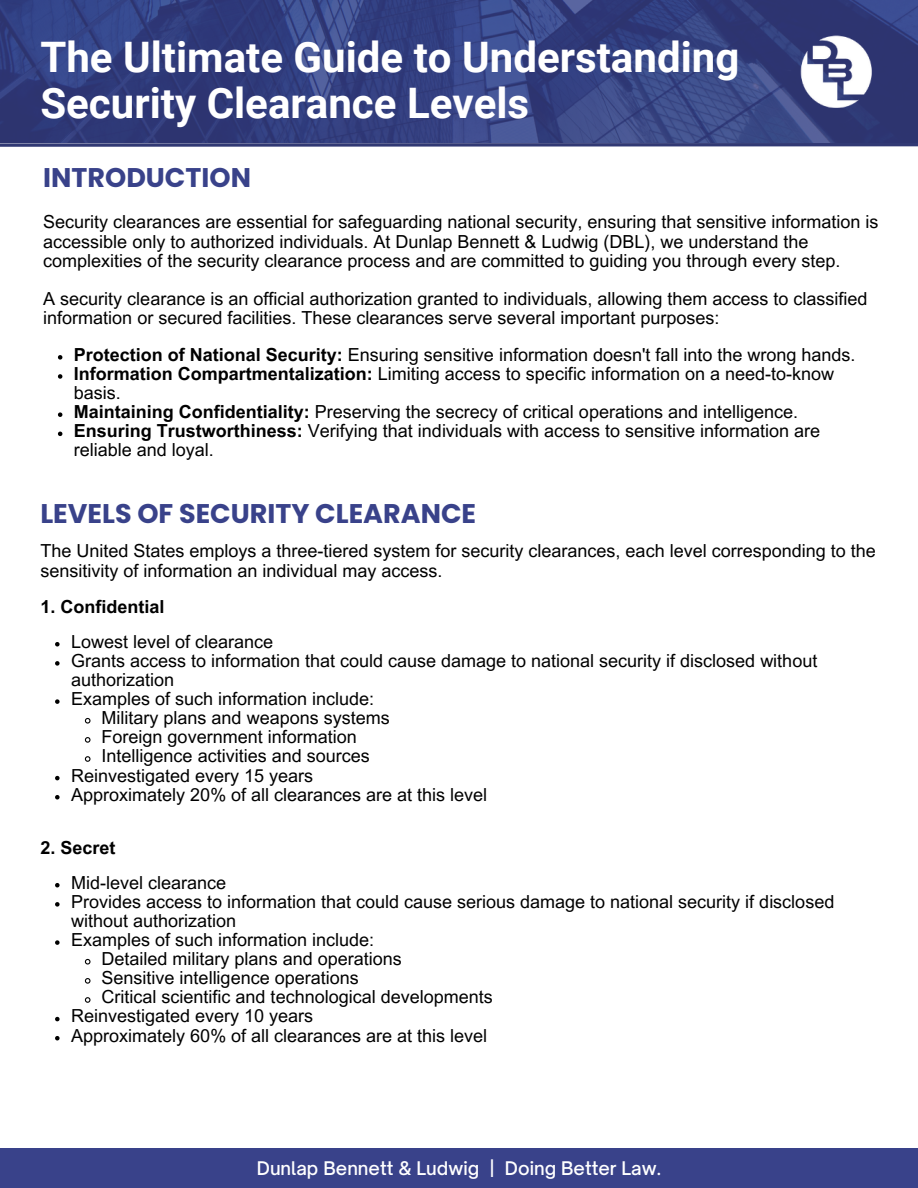
<style>
.page{position:relative;width:918px;height:1188px;background:#fff}
.page>*{position:absolute;margin:0;border:0;box-sizing:border-box;transform-origin:0 0}
.t1{font:700 42px/46.2px "Roboto";color:#fff}
.t2{font:700 27px "Poppins";color:#39428a}
.t3{font:18px/19.2px "Arial MT Pro";color:#000}
.t4{font:500 18px "Open Sauce One";color:#fff}
.t5{font:700 18px "Arial MT Pro";color:#000}
.s1{font-weight:700}
</style>
<div class="page">
<div style="left:0;top:1148px;width:918px;height:40px;background:#39428a"></div>
<svg style="left:0;top:0;width:918px;height:143px;background:#344180"></svg>
<svg style="left:0;top:143px;width:918px;height:4px;background:#505789"></svg>
<img style="left:798px;top:34px;width:82px;height:73px">
<svg style="left:58px;top:355px;width:4px;height:5px"></svg>
<svg style="left:58px;top:374px;width:4px;height:5px"></svg>
<svg style="left:58px;top:412px;width:4px;height:5px"></svg>
<svg style="left:58px;top:432px;width:4px;height:4px"></svg>
<svg style="left:55px;top:642px;width:5px;height:4px"></svg>
<svg style="left:55px;top:661px;width:5px;height:5px"></svg>
<svg style="left:55px;top:699px;width:5px;height:5px"></svg>
<svg style="left:84px;top:717px;width:7px;height:7px"></svg>
<svg style="left:84px;top:737px;width:7px;height:6px"></svg>
<svg style="left:84px;top:756px;width:7px;height:6px"></svg>
<svg style="left:55px;top:776px;width:5px;height:4px"></svg>
<svg style="left:55px;top:795px;width:5px;height:4px"></svg>
<svg style="left:55px;top:883px;width:5px;height:4px"></svg>
<svg style="left:55px;top:902px;width:5px;height:5px"></svg>
<svg style="left:55px;top:940px;width:5px;height:5px"></svg>
<svg style="left:84px;top:958px;width:7px;height:7px"></svg>
<svg style="left:84px;top:978px;width:7px;height:6px"></svg>
<svg style="left:84px;top:997px;width:7px;height:6px"></svg>
<svg style="left:55px;top:1017px;width:5px;height:4px"></svg>
<svg style="left:55px;top:1036px;width:5px;height:4px"></svg>
<h1 class="t1" style="left:40px;top:32px;width:700px">The Ultimate Guide to Understanding<br>Security Clearance Levels</h1>
<h2 class="t2" style="left:43px;top:162px;width:209px">INTRODUCTION</h2>
<p class="t3" style="left:43px;top:213px;width:837px">Security clearances are essential for safeguarding national security, ensuring that sensitive information is accessible only to authorized individuals. At Dunlap Bennett &amp; Ludwig (DBL), we understand the complexities of the security clearance process and are committed to guiding you through every step.</p>
<p class="t3" style="left:43px;top:290px;width:826px">A security clearance is an official authorization granted to individuals, allowing them access to classified information or secured facilities. These clearances serve several important purposes:</p>
<p class="t3" style="left:74px;top:346px;width:783px"><span class="s1">Protection of National Security:</span> Ensuring sensitive information doesn't fall into the wrong hands.<br><span class="s1">Information Compartmentalization:</span> Limiting access to specific information on a need-to-know basis.<br><span class="s1">Maintaining Confidentiality:</span> Preserving the secrecy of critical operations and intelligence.<br><span class="s1">Ensuring Trustworthiness:</span> Verifying that individuals with access to sensitive information are reliable and loyal.</p>
<h2 class="t2" style="left:40px;top:498px;width:437px">LEVELS OF SECURITY CLEARANCE</h2>
<p class="t3" style="left:40px;top:542px;width:837px">The United States employs a three-tiered system for security clearances, each level corresponding to the sensitivity of information an individual may access.</p>
<p class="t5" style="left:40px;top:596px;width:126px">1. Confidential</p>
<p class="t3" style="left:71px;top:633px;width:204px">Lowest level of clearance</p>
<p class="t3" style="left:71px;top:652px;width:748px">Grants access to information that could cause damage to national security if disclosed without</p>
<p class="t3" style="left:71px;top:671px;width:105px">authorization</p>
<p class="t3" style="left:71px;top:690px;width:305px">Examples of such information include:</p>
<p class="t3" style="left:102px;top:709px;width:290px">Military plans and weapons systems</p>
<p class="t3" style="left:102px;top:728px;width:257px">Foreign government information</p>
<p class="t3" style="left:102px;top:747px;width:270px">Intelligence activities and sources</p>
<p class="t3" style="left:71px;top:766px;width:244px">Reinvestigated every 15 years</p>
<p class="t3" style="left:71px;top:786px;width:418px">Approximately 20% of all clearances are at this level</p>
<p class="t5" style="left:40px;top:837px;width:77px">2. Secret</p>
<p class="t3" style="left:71px;top:874px;width:157px">Mid-level clearance</p>
<p class="t3" style="left:71px;top:893px;width:765px">Provides access to information that could cause serious damage to national security if disclosed</p>
<p class="t3" style="left:71px;top:912px;width:167px">without authorization</p>
<p class="t3" style="left:71px;top:931px;width:305px">Examples of such information include:</p>
<p class="t3" style="left:102px;top:950px;width:302px">Detailed military plans and operations</p>
<p class="t3" style="left:102px;top:969px;width:259px">Sensitive intelligence operations</p>
<p class="t3" style="left:102px;top:988px;width:393px">Critical scientific and technological developments</p>
<p class="t3" style="left:71px;top:1007px;width:244px">Reinvestigated every 10 years</p>
<p class="t3" style="left:71px;top:1027px;width:418px">Approximately 60% of all clearances are at this level</p>
<p class="t4" style="left:257px;top:1157px;width:406px">Dunlap Bennett &amp; Ludwig | Doing Better Law.</p>
</div>
